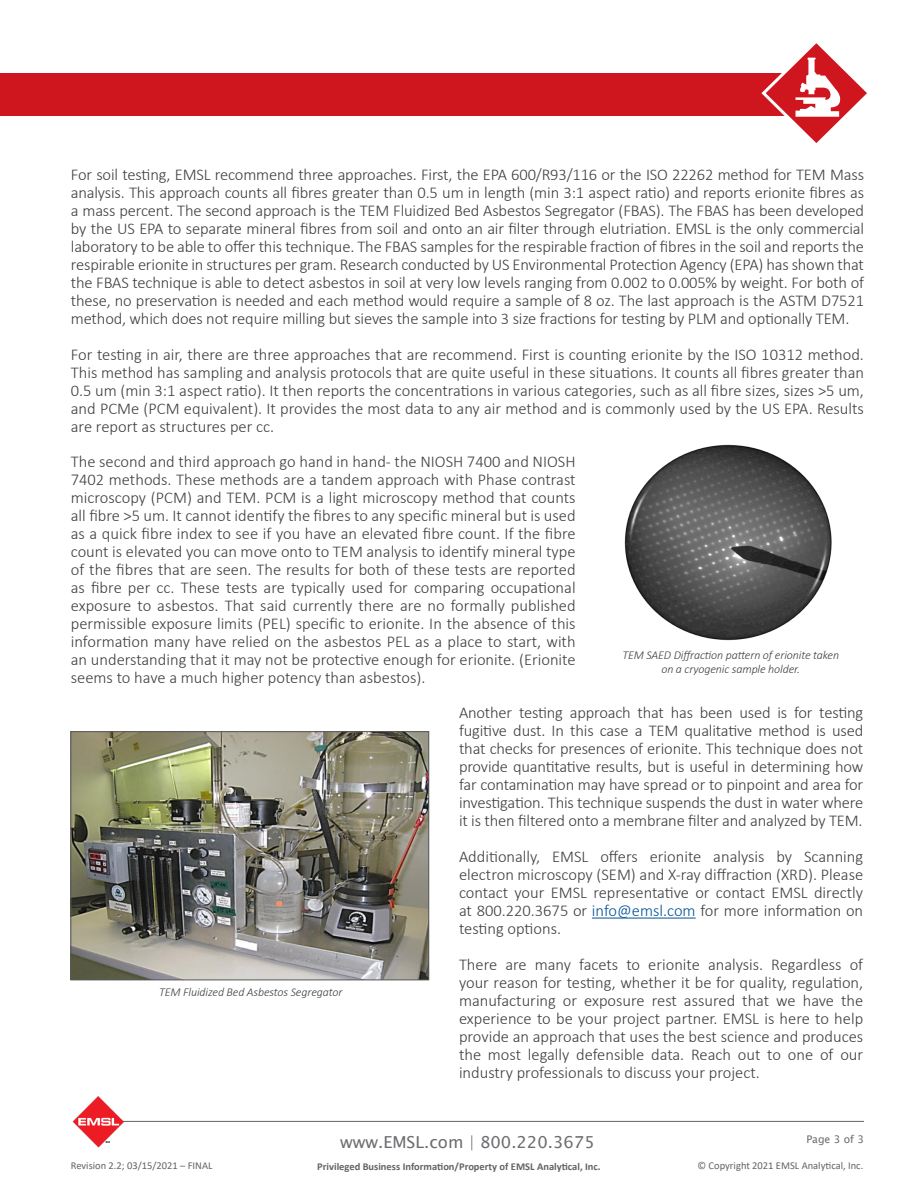
<style>
.page{position:relative;width:918px;height:1188px;background:#fff}
.page>*{position:absolute;margin:0;border:0;box-sizing:border-box;transform-origin:0 0}
.t1{font:300 16.5px/18px "Calibri";color:#3e3e3f;text-align:justify}
.t2{font:16.5px "Lucida Sans Unicode";color:#6c6d70}
.t3{font:italic 300 12px/13.5px "Calibri";letter-spacing:-.01em;color:#3e3e3f;text-align:center}
.t4{font:10.5px "Calibri";color:#636366}
.t5{font:700 10.5px "Calibri";color:#636366}
.Website{font:10.5px "Lucida Sans Unicode";color:#6c6d70}
.s1{color:#045399}
</style>
<div class="page">
<div style="left:0;top:73px;width:805px;height:42px;background:#cf151d"></div>
<hr style="left:90px;top:1121px;width:774px;height:1px;background:#636366">
<img style="left:72px;top:1096px;width:53px;height:52px">
<svg style="left:759px;top:43px;width:108px;height:100px"></svg>
<img style="left:624px;top:445px;width:208px;height:196px">
<hr style="left:592px;top:918px;width:104px;height:1px;background:#045399">
<img style="left:72px;top:733px;width:355px;height:245px">
<div style="left:70px;top:731px;width:359px;height:249px;border:1px solid #57585a"></div>
<p class="t1" style="left:71px;top:165px;width:795px">For soil testing, EMSL recommend three approaches. First, the EPA 600/R93/116 or the ISO 22262 method for TEM Mass analysis. This approach counts all fibres greater than 0.5 um in length (min 3:1 aspect ratio) and reports erionite fibres as a mass percent. The second approach is the TEM Fluidized Bed Asbestos Segregator (FBAS). The FBAS has been developed by the US EPA to separate mineral fibres from soil and onto an air filter through elutriation. EMSL is the only commercial laboratory to be able to offer this technique. The FBAS samples for the respirable fraction of fibres in the soil and reports the respirable erionite in structures per gram. Research conducted by US Environmental Protection Agency (EPA) has shown that the FBAS technique is able to detect asbestos in soil at very low levels ranging from 0.002 to 0.005% by weight. For both of these, no preservation is needed and each method would require a sample of 8 oz. The last approach is the ASTM D7521 method, which does not require milling but sieves the sample into 3 size fractions for testing by PLM and optionally TEM.</p>
<p class="t1" style="left:71px;top:345px;width:795px">For testing in air, there are three approaches that are recommend. First is counting erionite by the ISO 10312 method.<br>This method has sampling and analysis protocols that are quite useful in these situations. It counts all fibres greater than 0.5 um (min 3:1 aspect ratio). It then reports the concentrations in various categories, such as all fibre sizes, sizes &gt;5 um, and PCMe (PCM equivalent). It provides the most data to any air method and is commonly used by the US EPA. Results are report as structures per cc.</p>
<p class="t1" style="left:71px;top:452px;width:506px">The second and third approach go hand in hand- the NIOSH 7400 and NIOSH 7402 methods. These methods are a tandem approach with Phase contrast microscopy (PCM) and TEM. PCM is a light microscopy method that counts all fibre &gt;5 um. It cannot identify the fibres to any specific mineral but is used as a quick fibre index to see if you have an elevated fibre count. If the fibre count is elevated you can move onto to TEM analysis to identify mineral type of the fibres that are seen. The results for both of these tests are reported as fibre per cc. These tests are typically used for comparing occupational exposure to asbestos. That said currently there are no formally published permissible exposure limits (PEL) specific to erionite. In the absence of this information many have relied on the asbestos PEL as a place to start, with an understanding that it may not be protective enough for erionite. (Erionite seems to have a much higher potency than asbestos).</p>
<p class="t3" style="left:622px;top:648px;width:218px">TEM SAED Diffraction pattern of erionite taken on a cryogenic sample holder.</p>
<p class="t1" style="left:459px;top:703px;width:406px">Another testing approach that has been used is for testing fugitive dust. In this case a TEM qualitative method is used that checks for presences of erionite. This technique does not provide quantitative results, but is useful in determining how far contamination may have spread or to pinpoint and area for investigation. This technique suspends the dust in water where it is then filtered onto a membrane filter and analyzed by TEM.</p>
<p class="t1" style="left:459px;top:847px;width:406px">Additionally, EMSL offers erionite analysis by Scanning electron microscopy (SEM) and X-ray diffraction (XRD). Please contact your EMSL representative or contact EMSL directly at 800.220.3675 or <span class="s1">info@emsl.com</span> for more information on testing options.</p>
<p class="t1" style="left:459px;top:955px;width:406px">There are many facets to erionite analysis. Regardless of your reason for testing, whether it be for quality, regulation, manufacturing or exposure rest assured that we have the experience to be your project partner. EMSL is here to help provide an approach that uses the best science and produces the most legally defensible data. Reach out to one of our industry professionals to discuss your project.</p>
<p class="t3" style="left:159px;top:985px;width:185px">TEM Fluidized Bed Asbestos Segregator</p>
<p class="t2" style="left:340px;top:1129px;width:256px">www.EMSL.com | 800.220.3675</p>
<p class="Website" style="left:806px;top:1131px;width:59px">Page 3 of 3</p>
<p class="t4" style="left:71px;top:1158px;width:143px">Revision 2.2; 03/15/2021 – FINAL</p>
<p class="t4" style="left:697px;top:1158px;width:167px">© Copyright 2021 EMSL Analytical, Inc.</p>
<p class="t5" style="left:317px;top:1159px;width:285px">Privileged Business Information/Property of EMSL Analytical, Inc.</p>
</div>
